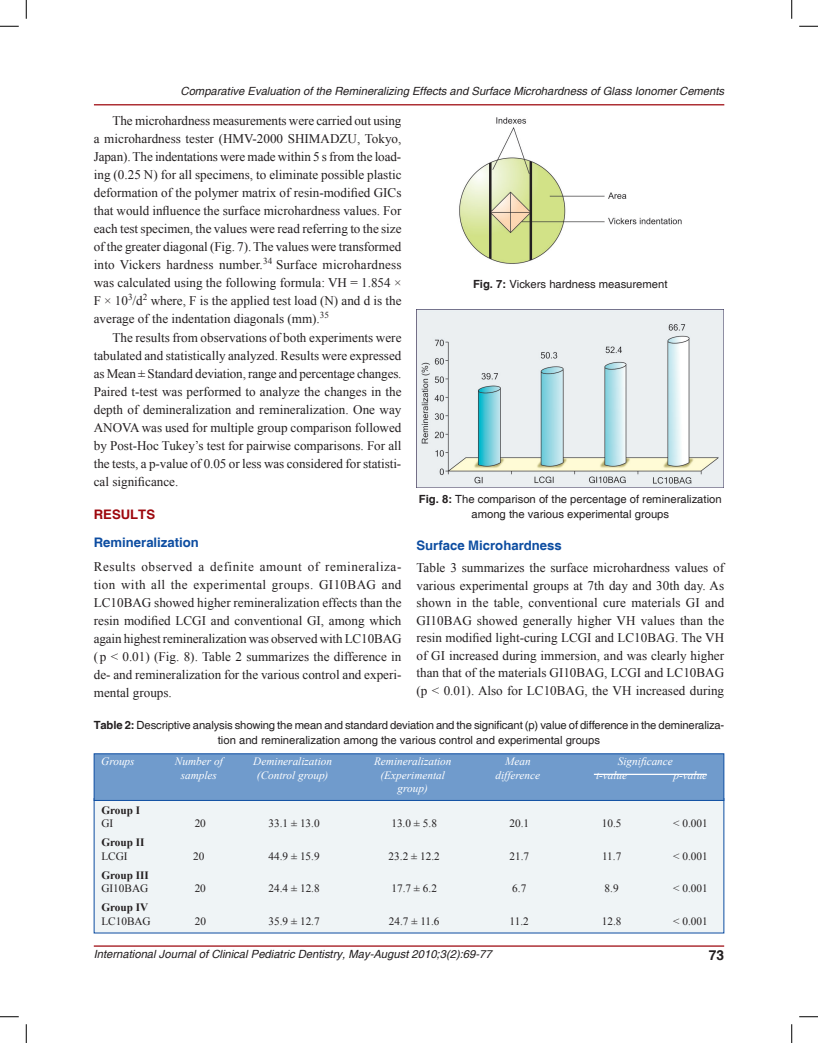
<style>
.page{position:relative;width:818px;height:1043px;background:#fff}
.page>*{position:absolute;margin:0;border:0;box-sizing:border-box;transform-origin:0 0}
.t1{font:700 13.75px "Helvetica";color:#231f20}
.t2{font:13.12px/18px "Times New Roman";color:#231f20;text-align:justify}
.t3{font:700 13.12px "Helvetica";color:#0d4da1}
.t4{font:700 13.12px "Helvetica";color:#9d070d}
.t5{font:11.25px/15px "Helvetica";color:#231f20;text-align:center}
.t6{font:italic 11.25px "Helvetica";color:#231f20}
.t7{font:11.25px "Times New Roman";color:#231f20}
.t8{font:italic 11.25px "Times New Roman";color:#fff}
.t9{font:700 11.25px "Times New Roman";color:#231f20}
.s1{font-weight:700}
</style>
<div class="page">
<hr style="left:94px;top:104px;width:630px;height:1px;background:#9d070d">
<hr style="left:94px;top:945px;width:630px;height:1px;background:#9d070d">
<div style="left:94px;top:798px;width:630px;height:135px;background:#eff4f6"></div>
<div style="left:94px;top:753px;width:630px;height:47px;background:#709bcc"></div>
<img style="left:459px;top:117px;width:223px;height:147px">
<img style="left:416px;top:309px;width:307px;height:178px">
<hr style="left:593px;top:773px;width:113px;height:2px;background:#fff">
<svg style="left:0;top:25px;width:19px;height:2px"></svg>
<svg style="left:799px;top:25px;width:19px;height:2px"></svg>
<svg style="left:0;top:1016px;width:19px;height:1px"></svg>
<svg style="left:799px;top:1016px;width:19px;height:1px"></svg>
<svg style="left:25px;top:0;width:2px;height:19px"></svg>
<svg style="left:25px;top:1024px;width:2px;height:18px"></svg>
<svg style="left:791px;top:0;width:1px;height:19px"></svg>
<svg style="left:791px;top:1024px;width:1px;height:18px"></svg>
<p class="t6" style="left:180px;top:85px;width:545px">Comparative Evaluation of the Remineralizing Effects and Surface Microhardness of Glass Ionomer Cements</p>
<p class="t2" style="left:94px;top:112px;width:309px;text-indent:19px">The microhardness measurements were carried out using a microhardness tester (HMV-2000 SHIMADZU, Tokyo, Japan). The indentations were made within 5 s from the load&shy;ing (0.25 N) for all specimens, to eliminate possible plastic deformation of the polymer matrix of resin-modified GICs that would influence the surface microhardness values. For each test specimen, the values were read referring to the size of the greater diagonal (Fig. 7). The values were transformed into Vickers hardness number.<sup>34</sup> Surface microhardness was calculated using the following formula: VH = 1.854 × F × 10<sup>3</sup>/d<sup>2</sup> where, F is the applied test load (N) and d is the average of the indentation diagonals (mm).<sup>35</sup></p>
<p class="t2" style="left:94px;top:328px;width:309px;text-indent:19px">The results from observations of both experiments were tabulated and statistically analyzed. Results were expressed as Mean ± Standard deviation, range and percentage changes.<br>Paired t-test was performed to analyze the changes in the depth of demineralization and remineralization. One way ANOVA was used for multiple group comparison followed by Post-Hoc Tukey’s test for pairwise comparisons. For all the tests, a p-value of 0.05 or less was considered for statisti&shy;cal significance.</p>
<p class="t4" style="left:94px;top:506px;width:63px">RESULTS</p>
<p class="t3" style="left:94px;top:534px;width:107px">Remineralization</p>
<p class="t2" style="left:94px;top:557px;width:309px">Results observed a definite amount of remineraliza&shy;tion with all the experimental groups. GI10BAG and LC10BAG showed higher remineralization effects than the resin modified LCGI and conventional GI, among which again highest remineralization was observed with LC10BAG (p &lt; 0.01) (Fig. 8). Table 2 summarizes the difference in de- and remineralization for the various control and experi&shy;mental groups.</p>
<p class="t5" style="left:94px;top:717px;width:631px"><span class="s1">Table 2:</span> Descriptive analysis showing the mean and standard deviation and the significant (p) value of difference in the demineraliza&shy;tion and remineralization among the various control and experimental groups</p>
<p class="t8" style="left:101px;top:753px;width:35px">Groups</p>
<p class="t8" style="left:175px;top:753px;width:49px">Number of</p>
<p class="t8" style="left:253px;top:753px;width:80px">Demineralization</p>
<p class="t8" style="left:374px;top:753px;width:79px">Remineralization</p>
<p class="t8" style="left:505px;top:753px;width:27px">Mean</p>
<p class="t8" style="left:618px;top:753px;width:56px">Significance</p>
<p class="t8" style="left:181px;top:767px;width:38px">samples</p>
<p class="t8" style="left:257px;top:767px;width:73px">(Control group)</p>
<p class="t8" style="left:380px;top:767px;width:66px">(Experimental</p>
<p class="t8" style="left:495px;top:767px;width:46px">difference</p>
<p class="t8" style="left:596px;top:767px;width:33px">t-value</p>
<p class="t8" style="left:673px;top:767px;width:35px">p-value</p>
<p class="t8" style="left:397px;top:780px;width:32px">group)</p>
<p class="t9" style="left:101px;top:802px;width:40px">Group I</p>
<p class="t7" style="left:101px;top:816px;width:13px">GI</p>
<p class="t7" style="left:195px;top:816px;width:13px">20</p>
<p class="t7" style="left:268px;top:816px;width:53px">33.1 ± 13.0</p>
<p class="t7" style="left:391px;top:816px;width:47px">13.0 ± 5.8</p>
<p class="t7" style="left:509px;top:816px;width:21px">20.1</p>
<p class="t7" style="left:601px;top:816px;width:21px">10.5</p>
<p class="t7" style="left:673px;top:816px;width:36px">&lt; 0.001</p>
<p class="t9" style="left:101px;top:834px;width:45px">Group II</p>
<p class="t7" style="left:101px;top:848px;width:28px">LCGI</p>
<p class="t7" style="left:193px;top:848px;width:13px">20</p>
<p class="t7" style="left:268px;top:848px;width:53px">44.9 ± 15.9</p>
<p class="t7" style="left:388px;top:848px;width:53px">23.2 ± 12.2</p>
<p class="t7" style="left:509px;top:848px;width:21px">21.7</p>
<p class="t7" style="left:602px;top:848px;width:21px">11.7</p>
<p class="t7" style="left:673px;top:848px;width:36px">&lt; 0.001</p>
<p class="t9" style="left:101px;top:867px;width:49px">Group III</p>
<p class="t7" style="left:101px;top:881px;width:48px">GI10BAG</p>
<p class="t7" style="left:195px;top:881px;width:13px">20</p>
<p class="t7" style="left:268px;top:881px;width:53px">24.4 ± 12.8</p>
<p class="t7" style="left:391px;top:881px;width:47px">17.7 ± 6.2</p>
<p class="t7" style="left:512px;top:881px;width:16px">6.7</p>
<p class="t7" style="left:604px;top:881px;width:16px">8.9</p>
<p class="t7" style="left:673px;top:881px;width:36px">&lt; 0.001</p>
<p class="t9" style="left:101px;top:899px;width:48px">Group IV</p>
<p class="t7" style="left:101px;top:913px;width:51px">LC10BAG</p>
<p class="t7" style="left:195px;top:913px;width:13px">20</p>
<p class="t7" style="left:268px;top:913px;width:53px">35.9 ± 12.7</p>
<p class="t7" style="left:389px;top:913px;width:52px">24.7 ± 11.6</p>
<p class="t7" style="left:509px;top:913px;width:21px">11.2</p>
<p class="t7" style="left:601px;top:913px;width:21px">12.8</p>
<p class="t7" style="left:673px;top:913px;width:36px">&lt; 0.001</p>
<p class="t5" style="left:473px;top:277px;width:196px"><span class="s1">Fig. 7:</span> Vickers hardness measurement</p>
<p class="t5" style="left:419px;top:492px;width:304px"><span class="s1">Fig. 8:</span> The comparison of the percentage of remineralization among the various experimental groups</p>
<p class="t3" style="left:416px;top:537px;width:147px">Surface Microhardness</p>
<p class="t2" style="left:416px;top:558px;width:309px;line-height:17.5px">Table 3 summarizes the surface microhardness values of various experimental groups at 7th day and 30th day. As shown in the table, conventional cure materials GI and GI10BAG showed generally higher VH values than the resin modified light-curing LCGI and LC10BAG. The VH of GI increased during immersion, and was clearly higher than that of the materials GI10BAG, LCGI and LC10BAG (p &lt; 0.01). Also for LC10BAG, the VH increased during</p>
<p class="t6" style="left:94px;top:947px;width:399px">International Journal of Clinical Pediatric Dentistry, May-August 2010;3(2):69-77</p>
<p class="t1" style="left:708px;top:947px;width:17px">73</p>
</div>
